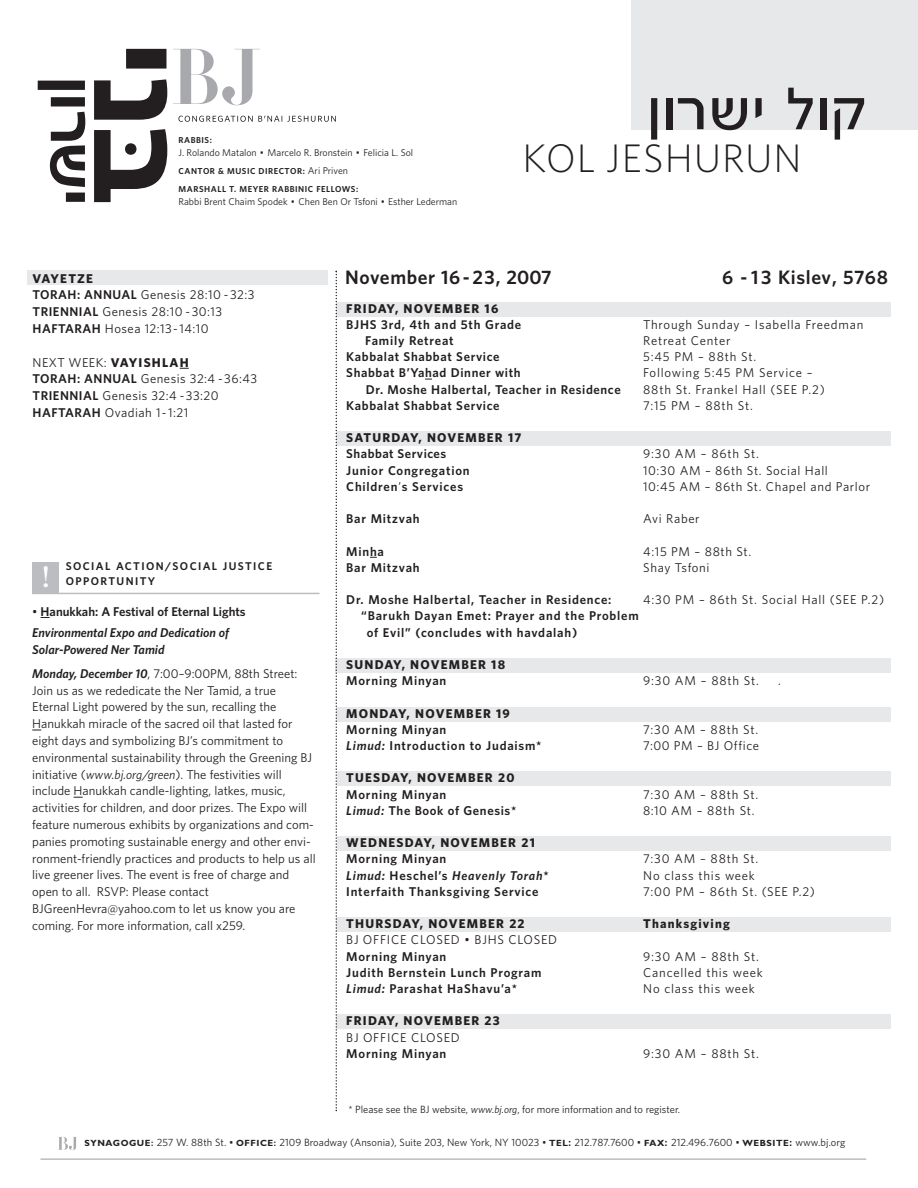
<style>
.page{position:relative;width:918px;height:1188px;background:#fff}
.page>*{position:absolute;margin:0;border:0;box-sizing:border-box;transform-origin:0 0}
.t1{font:64.05px "Kastel D";letter-spacing:.055em;color:#231f20}
.t2{font:300 39.9px "Whitney";letter-spacing:.03em;color:#231f20}
.t3{font:700 28.8px "Didot LH";color:#fff}
.t4{font:600 19.5px "Whitney";letter-spacing:.03em;color:#231f20}
.t5{font:12.75px/16.8px "Whitney";color:#231f20}
.t6{font:600 12.75px/16.2px "Whitney";letter-spacing:.06em;color:#231f20}
.t7{font:12.75px "Whitney";letter-spacing:.06em;color:#231f20}
.t8{font:12.75px/16.8px "Whitney";letter-spacing:.035em;color:#231f20}
.t9{font:700 12.75px "Whitney";letter-spacing:.095em;color:#231f20}
.t10{font:12.75px "Whitney";letter-spacing:.05em;color:#231f20}
.t11{font:600 12.75px/21px "Whitney";color:#231f20}
.t12{font:italic 600 12.75px/24.3px "Whitney";color:#231f20}
.t13{font:italic 600 12.75px "Whitney";letter-spacing:.06em;color:#231f20}
.t14{font:600 12.75px "Whitney";letter-spacing:.035em;color:#231f20}
.t15{font:600 11.25px "Whitney";letter-spacing:.125em;color:#231f20}
.t16{font:10.5px "Whitney";color:#231f20}
.t17{font:9.9px "Whitney";color:#231f20}
.t18{font:600 8.7px/18px "Whitney";letter-spacing:.06em;color:#231f20}
.s1{font-weight:400;font-size:9.9px}
.s2{font-weight:700}
.s3{font-weight:600}
.s4{font-weight:400}
.s5{font-style:italic}
.s6{font-weight:400;font-style:normal}
.s7{font-style:normal}
.s8{font-family:"Gill Sans";font-weight:700;font-size:9px}
.s9{font-weight:600;font-size:9px}
</style>
<div class="page">
<div style="left:27px;top:271px;width:300px;height:14px;background:#e7e8e9"></div>
<div style="left:336px;top:302px;width:555px;height:14px;background:#e7e8e9"></div>
<div style="left:336px;top:1014px;width:555px;height:14px;background:#e7e8e9"></div>
<div style="left:336px;top:707px;width:555px;height:14px;background:#e7e8e9"></div>
<div style="left:337px;top:431px;width:554px;height:15px;background:#e7e8e9"></div>
<div style="left:336px;top:658px;width:555px;height:14px;background:#e7e8e9"></div>
<div style="left:337px;top:836px;width:554px;height:14px;background:#e7e8e9"></div>
<div style="left:337px;top:771px;width:554px;height:14px;background:#e7e8e9"></div>
<div style="left:336px;top:917px;width:555px;height:15px;background:#e7e8e9"></div>
<svg style="left:336px;top:271px;width:1px;height:840px"></svg>
<svg style="left:173px;top:49px;width:87px;height:56px"></svg>
<svg style="left:178px;top:116px;width:158px;height:6px"></svg>
<svg style="left:94px;top:49px;width:73px;height:153px"></svg>
<svg style="left:38px;top:81px;width:47px;height:121px"></svg>
<div style="left:631px;top:0;width:287px;height:129px;background:#e7e8e9"></div>
<hr style="left:40px;top:1158px;width:826px;height:2px;background:#bcbdc0">
<svg style="left:59px;top:1137px;width:18px;height:13px"></svg>
<hr style="left:33px;top:593px;width:287px;height:1px;background:#bcbdc0">
<div style="left:32px;top:562px;width:27px;height:32px;background:#bcbdc0"></div>
<p class="t18" style="left:179px;top:131px;width:35px">RABBIS:</p>
<p class="t17" style="left:179px;top:147px;width:236px">J. Rolando Matalon • Marcelo R. Bronstein • Felicia L. Sol</p>
<p class="t18" style="left:179px;top:162px;width:181px">CANTOR &amp; MUSIC DIRECTOR: <span class="s1">Ari Priven<br></span>MARSHALL T. MEYER RABBINIC FELLOWS:</p>
<p class="t17" style="left:179px;top:196px;width:280px">Rabbi Brent Chaim Spodek • Chen Ben Or Tsfoni • Esther Lederman</p>
<h1 class="t1" style="left:651px;top:77px;width:219px">iurah kue</h1>
<h2 class="t2" style="left:523px;top:135px;width:281px">KOL JESHURUN</h2>
<p class="t8" style="left:33px;top:270px;width:223px"><span class="s2">VAYETZE<br></span><span class="s3">TORAH: ANNUAL</span> Genesis 28:10 -32:3<br><span class="s3">TRIENNIAL</span> Genesis 28:10 -30:13<br><span class="s3">HAFTARAH</span> Hosea 12:13-14:10</p>
<p class="t8" style="left:33px;top:354px;width:226px">NEXT WEEK: <span class="s2">VAYISHLAH<br></span><span class="s3">TORAH: ANNUAL</span> Genesis 32:4 -36:43<br><span class="s3">TRIENNIAL</span> Genesis 32:4 -33:20<br><span class="s3">HAFTARAH</span> Ovadiah 1-1:21</p>
<p class="t15" style="left:66px;top:559px;width:208px">SOCIAL ACTION/SOCIAL JUSTICE</p>
<h3 class="t3" style="left:42px;top:567px;width:10px">!</h3>
<p class="t15" style="left:66px;top:574px;width:91px">OPPORTUNITY</p>
<p class="t11" style="left:32px;top:601px;width:215px"><span class="s4">•</span> Hanukkah: A Festival of Eternal Lights<br><span class="s5">Environmental Expo and Dedication of</span></p>
<p class="t12" style="left:32px;top:637px;width:267px">Solar-Powered Ner Tamid<br>Monday, December 10<span class="s6">, 7:00–9:00PM, 88th Street:</span></p>
<p class="t5" style="left:32px;top:682px;width:285px">Join us as we rededicate the Ner Tamid, a true Eternal Light powered by the sun, recalling the Hanukkah miracle of the sacred oil that lasted for eight days and symbolizing BJ’s commitment to environmental sustainability through the Greening BJ initiative (<span class="s5">www.bj.org/green</span>). The festivities will include Hanukkah candle-lighting, latkes, music, activities for children, and door prizes. The Expo will feature numerous exhibits by organizations and com&shy;panies promoting sustainable energy and other envi&shy;ronment-friendly practices and products to help us all live greener lives. The event is free of charge and open to all. RSVP: Please contact BJGreenHevra@yahoo.com to let us know you are coming. For more information, call x259.</p>
<h3 class="t4" style="left:345px;top:266px;width:208px">November 16- 23, 2007</h3>
<h3 class="t4" style="left:722px;top:266px;width:167px">6 -13 Kislev, 5768</h3>
<p class="t9" style="left:346px;top:301px;width:154px">FRIDAY, NOVEMBER 16</p>
<p class="t6" style="left:346px;top:316px;width:177px">BJHS 3rd, 4th and 5th Grade</p>
<p class="t7" style="left:643px;top:317px;width:222px">Through Sunday – Isabella Freedman</p>
<p class="t6" style="left:365px;top:332px;width:90px">Family Retreat</p>
<p class="t7" style="left:643px;top:333px;width:89px">Retreat Center</p>
<p class="t6" style="left:346px;top:349px;width:155px">Kabbalat Shabbat Service</p>
<p class="t7" style="left:643px;top:349px;width:114px">5:45 PM – 88th St.</p>
<p class="t6" style="left:346px;top:365px;width:176px">Shabbat B’Yahad Dinner with</p>
<p class="t7" style="left:643px;top:366px;width:171px">Following 5:45 PM Service –</p>
<p class="t6" style="left:366px;top:381px;width:256px">Dr. Moshe Halbertal, Teacher in Residence</p>
<p class="t7" style="left:643px;top:382px;width:183px">88th St. Frankel Hall (SEE P.2)</p>
<p class="t6" style="left:346px;top:397px;width:155px">Kabbalat Shabbat Service</p>
<p class="t7" style="left:643px;top:398px;width:111px">7:15 PM – 88th St.</p>
<p class="t9" style="left:346px;top:430px;width:177px">SATURDAY, NOVEMBER 17</p>
<p class="t14" style="left:346px;top:447px;width:101px">Shabbat Services</p>
<p class="t7" style="left:643px;top:447px;width:117px">9:30 AM – 86th St.</p>
<p class="t6" style="left:346px;top:462px;width:125px">Junior Congregation</p>
<p class="t10" style="left:643px;top:463px;width:186px">10:30 AM – 86th St. Social Hall</p>
<p class="t6" style="left:346px;top:478px;width:118px">Children<span class="s4">’</span>s Services</p>
<p class="t10" style="left:643px;top:479px;width:228px">10:45 AM – 86th St. Chapel and Parlor</p>
<p class="t6" style="left:346px;top:511px;width:75px">Bar Mitzvah</p>
<p class="t10" style="left:643px;top:511px;width:58px">Avi Raber</p>
<p class="t6" style="left:346px;top:543px;width:39px">Minha</p>
<p class="t10" style="left:643px;top:544px;width:109px">4:15 PM – 88th St.</p>
<p class="t6" style="left:346px;top:559px;width:75px">Bar Mitzvah</p>
<p class="t10" style="left:643px;top:560px;width:68px">Shay Tsfoni</p>
<p class="t6" style="left:346px;top:592px;width:267px">Dr. Moshe Halbertal, Teacher in Residence:</p>
<p class="t7" style="left:643px;top:592px;width:242px">4:30 PM – 86th St. Social Hall (SEE P.2)</p>
<p class="t6" style="left:367px;top:608px;width:274px;text-indent:-5px">“Barukh Dayan Emet: Prayer and the Problem of Evil” (concludes with havdalah)</p>
<p class="t9" style="left:346px;top:657px;width:160px">SUNDAY, NOVEMBER 18</p>
<p class="t6" style="left:346px;top:673px;width:102px">Morning Minyan</p>
<p class="t7" style="left:643px;top:673px;width:117px">9:30 AM – 88th St.</p>
<p class="t5" style="left:778px;top:672px;width:4px">.</p>
<p class="t9" style="left:346px;top:706px;width:165px">MONDAY, NOVEMBER 19</p>
<p class="t6" style="left:346px;top:721px;width:102px">Morning Minyan</p>
<p class="t7" style="left:643px;top:722px;width:116px">7:30 AM – 88th St.</p>
<p class="t6" style="left:346px;top:737px;width:197px"><span class="s5">Limud:</span> Introduction to Judaism*</p>
<p class="t10" style="left:643px;top:738px;width:117px">7:00 PM – BJ Office</p>
<p class="t9" style="left:346px;top:771px;width:170px">TUESDAY, NOVEMBER 20</p>
<p class="t6" style="left:346px;top:786px;width:102px">Morning Minyan</p>
<p class="t7" style="left:643px;top:787px;width:116px">7:30 AM – 88th St.</p>
<p class="t6" style="left:346px;top:802px;width:172px"><span class="s5">Limud:</span> The Book of Genesis*</p>
<p class="t7" style="left:643px;top:803px;width:113px">8:10 AM – 88th St.</p>
<p class="t9" style="left:346px;top:835px;width:190px">WEDNESDAY, NOVEMBER 21</p>
<p class="t6" style="left:346px;top:851px;width:102px">Morning Minyan</p>
<p class="t7" style="left:643px;top:852px;width:116px">7:30 AM – 88th St.</p>
<p class="t13" style="left:346px;top:868px;width:204px">Limud: <span class="s7">Heschel’s</span> Heavenly Torah<span class="s7">*</span></p>
<p class="t7" style="left:643px;top:868px;width:113px">No class this week</p>
<p class="t6" style="left:346px;top:883px;width:194px">Interfaith Thanksgiving Service</p>
<p class="t7" style="left:643px;top:884px;width:173px">7:00 PM – 86th St. (SEE P.2)</p>
<p class="t9" style="left:346px;top:916px;width:180px">THURSDAY, NOVEMBER 22</p>
<p class="t9" style="left:643px;top:916px;width:88px">Thanksgiving</p>
<p class="t7" style="left:346px;top:933px;width:212px">BJ OFFICE CLOSED • BJHS CLOSED</p>
<p class="t6" style="left:346px;top:948px;width:102px">Morning Minyan</p>
<p class="t7" style="left:643px;top:949px;width:117px">9:30 AM – 88th St.</p>
<p class="t6" style="left:346px;top:964px;width:197px">Judith Bernstein Lunch Program</p>
<p class="t7" style="left:643px;top:965px;width:121px">Cancelled this week</p>
<p class="t6" style="left:346px;top:980px;width:172px"><span class="s5">Limud:</span> Parashat HaShavu’a*</p>
<p class="t7" style="left:643px;top:981px;width:113px">No class this week</p>
<p class="t9" style="left:346px;top:1014px;width:155px">FRIDAY, NOVEMBER 23</p>
<p class="t7" style="left:346px;top:1030px;width:115px">BJ OFFICE CLOSED</p>
<p class="t6" style="left:346px;top:1045px;width:102px">Morning Minyan</p>
<p class="t7" style="left:643px;top:1046px;width:117px">9:30 AM – 88th St.</p>
<p class="t16" style="left:348px;top:1103px;width:333px">* Please see the BJ website, <span class="s5">www.bj.org</span>, for more information and to register.</p>
<p class="t16" style="left:85px;top:1137px;width:762px"><span class="s8">SYNAGOGUE</span><span class="s9">:</span> 257 W. 88th St. • <span class="s8">OFFICE</span><span class="s9">:</span> 2109 Broadway (Ansonia), Suite 203, New York, NY 10023 • <span class="s8">TEL</span><span class="s3">:</span> 212.787.7600 • <span class="s8">FAX</span><span class="s3">:</span> 212.496.7600 • <span class="s8">WEBSITE</span><span class="s3">:</span> www.bj.org</p>
</div>
